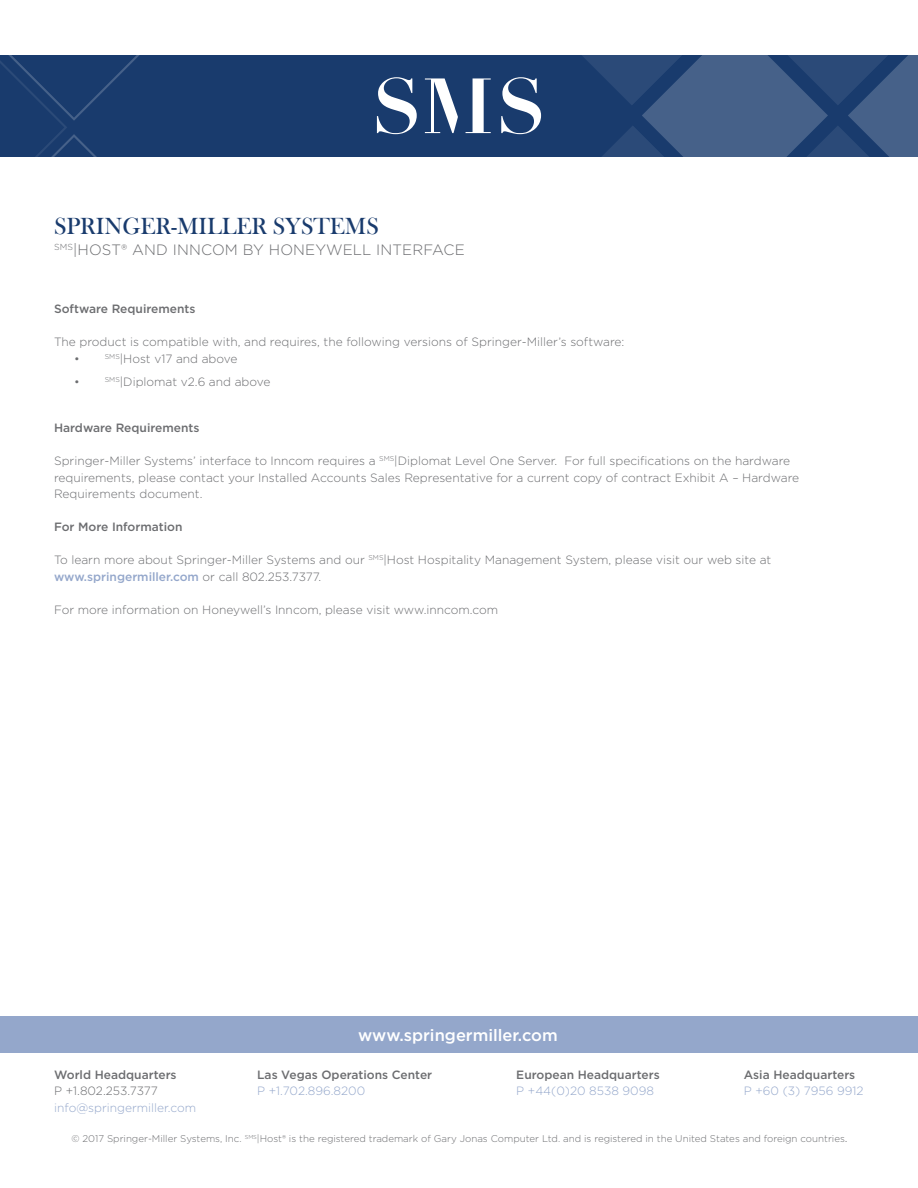
<style>
.page{position:relative;width:918px;height:1188px;background:#fff}
.page>*{position:absolute;margin:0;border:0;box-sizing:border-box;transform-origin:0 0}
.t1{font:24px "Bask Old Face";color:#193b6d}
.t2{font:500 16.5px "Gotham";color:#fff}
.t3{font:300 15px "Gotham";letter-spacing:.01em;color:#6c6d70}
.t4{font:300 12px/16.5px "Gotham";color:#6c6d70}
.t5{font:500 12px "Gotham";color:#6c6d70}
.t6{font:300 12px "Gotham";color:#94a7cb}
.t7{font:500 12px "Gotham";color:#94a7cb}
.t8{font:300 9.75px "Gotham";color:#6c6d70}
.s1{font-weight:300;color:#6c6d70}
.s2{font-size:12px}
</style>
<div class="page">
<div style="left:0;top:1017px;width:918px;height:36px;background:#94a7cb"></div>
<div style="left:0;top:55px;width:918px;height:101px;background:#193b6d"></div>
<svg style="left:0;top:55px;width:140px;height:101px"></svg>
<svg style="left:377px;top:77px;width:40px;height:57px"></svg>
<svg style="left:425px;top:78px;width:33px;height:55px"></svg>
<svg style="left:501px;top:55px;width:417px;height:101px"></svg>
<svg style="left:466px;top:78px;width:25px;height:55px"></svg>
<hr style="left:431px;top:79px;width:3px;height:54px;background:#fff">
<p class="t1" style="left:54px;top:213px;width:326px">SPRINGER-MILLER SYSTEMS</p>
<p class="t3" style="left:54px;top:240px;width:412px"><sup>SMS</sup>|HOST® AND INNCOM BY HONEYWELL INTERFACE</p>
<p class="t5" style="left:54px;top:301px;width:143px">Software Requirements</p>
<p class="t4" style="left:54px;top:333px;width:572px">The product is compatible with, and requires, the following versions of Springer-Miller’s software:</p>
<p class="t4" style="left:74px;top:350px;width:165px">• <sup>SMS</sup>|Host v17 and above</p>
<p class="t4" style="left:74px;top:373px;width:198px">• <sup>SMS</sup>|Diplomat v2.6 and above</p>
<p class="t5" style="left:54px;top:420px;width:147px">Hardware Requirements</p>
<p class="t4" style="left:54px;top:453px;width:747px">Springer-Miller Systems’ interface to Inncom requires a <sup>SMS</sup>|Diplomat Level One Server. For full specifications on the hardware requirements, please contact your Installed Accounts Sales Representative for a current copy of contract Exhibit A – Hardware<br>Requirements document.</p>
<p class="t5" style="left:54px;top:519px;width:130px">For More Information</p>
<p class="t4" style="left:54px;top:552px;width:719px">To learn more about Springer-Miller Systems and our <sup>SMS</sup>|Host Hospitality Management System, please visit our web site at</p>
<p class="t7" style="left:54px;top:569px;width:269px">www.springermiller.com <span class="s1">or call 802.253.7377.</span></p>
<p class="t4" style="left:54px;top:601px;width:446px">For more information on Honeywell’s Inncom, please visit www.inncom.com</p>
<p class="t5" style="left:54px;top:1067px;width:124px">World Headquarters</p>
<p class="t4" style="left:54px;top:1083px;width:105px">P +1.802.253.7377</p>
<p class="t6" style="left:54px;top:1100px;width:144px">info@springermiller.com</p>
<p class="t2" style="left:358px;top:1024px;width:201px">www.springermiller.com</p>
<p class="t5" style="left:257px;top:1067px;width:177px">Las Vegas Operations Center</p>
<p class="t6" style="left:257px;top:1084px;width:109px">P +1.702.896.8200</p>
<p class="t5" style="left:516px;top:1067px;width:145px">European Headquarters</p>
<p class="t6" style="left:516px;top:1084px;width:139px">P +44(0)20 8538 9098</p>
<p class="t5" style="left:744px;top:1067px;width:113px">Asia Headquarters</p>
<p class="t6" style="left:744px;top:1084px;width:121px">P +60 (3) 7956 9912</p>
<p class="t8" style="left:71px;top:1133px;width:778px">© 2017 Springer-Miller Systems, Inc. <sup>SMS</sup>|Host® is the registered trademark of Gary Jonas Computer Ltd. and is registered in the United States and foreign countries<span class="s2">.</span></p>
</div>
